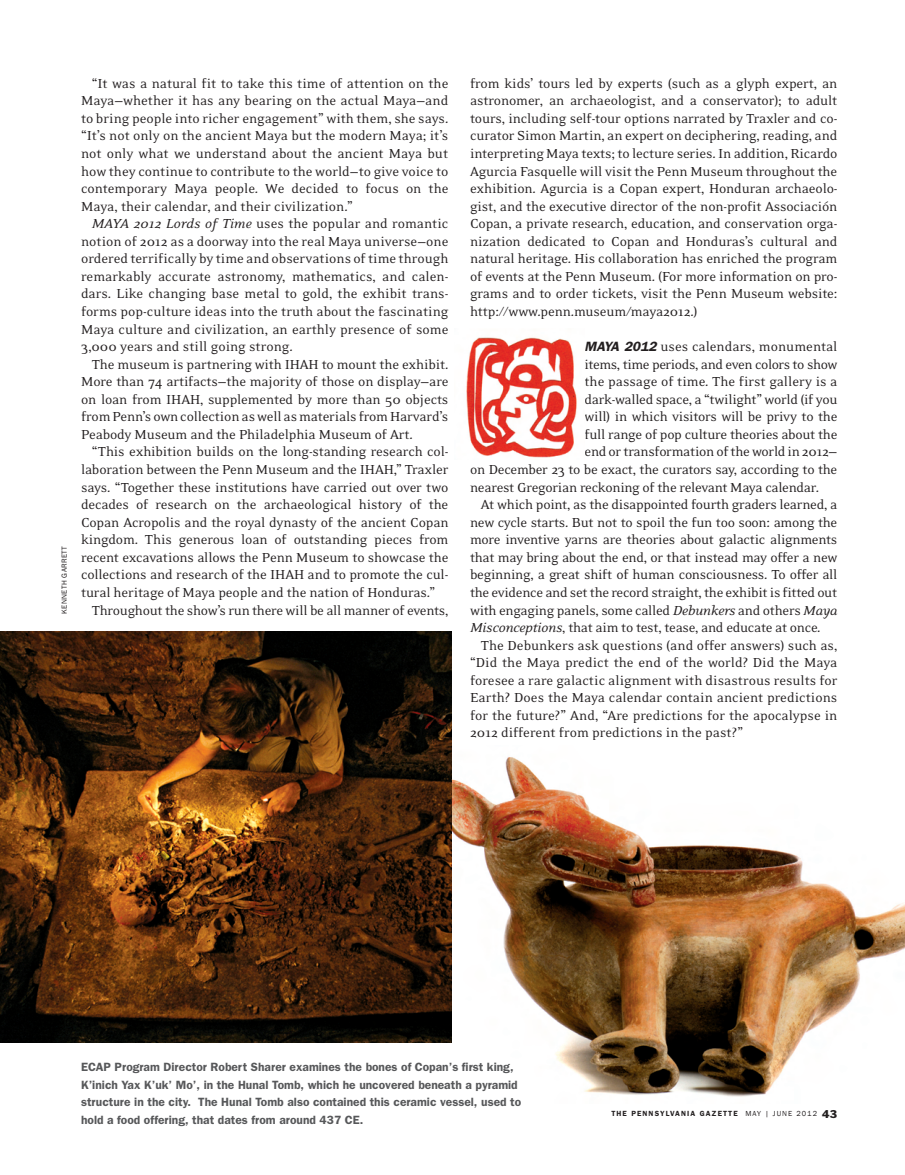
<style>
.page{position:relative;width:905px;height:1175px;background:#fff}
.page>*{position:absolute;margin:0;border:0;box-sizing:border-box;transform-origin:0 0}
.t1{font:15px/17.5px "Eidetic Neo";letter-spacing:-.02em;color:#231f20;text-align:justify}
.t2{font:15px "Eidetic Neo";color:#231f20}
.t3{font:600 12px/17.5px "Franklin Gothic";color:#57585a}
.t4{font:600 7.5px "Franklin Gothic";letter-spacing:.145em;color:#231f20}
.t5{font:7.5px "Franklin Gothic";letter-spacing:.05em;color:#231f20}
.s1{font-style:italic}
.s2{font-family:"Franklin Gothic";font-weight:600;font-style:italic;font-size:13.5px}
.s3{font-weight:400}
.s4{font-weight:400;font-size:10.5px}
</style>
<div class="page">
<img style="left:466px;top:337px;width:111px;height:121px">
<img style="left:426px;top:757px;width:478px;height:340px">
<img style="left:0;top:632px;width:452px;height:410px">
<p class="t5" style="left:60px;top:614px;width:69px;rotate:-90deg">KENNETH GARRETT</p>
<p class="t1" style="left:81px;top:76px;width:369px;text-indent:11px">“It was a natural fit to take this time of attention on the Maya—whether it has any bearing on the actual Maya—and to bring people into richer engagement” with them, she says. “It’s not only on the ancient Maya but the modern Maya; it’s not only what we understand about the ancient Maya but how they continue to contribute to the world—to give voice to contemporary Maya people. We decided to focus on the Maya, their calendar, and their civilization.”</p>
<p class="t1" style="left:81px;top:216px;width:369px;text-indent:11px"><span class="s1">MAYA 2012 Lords of Time</span> uses the popular and romantic notion of 2012 as a doorway into the real Maya universe—one ordered terrifically by time and observations of time through remarkably accurate astronomy, mathematics, and calen&shy;dars. Like changing base metal to gold, the exhibit trans&shy;forms pop-culture ideas into the truth about the fascinating Maya culture and civilization, an earthly presence of some 3,000 years and still going strong.</p>
<p class="t1" style="left:81px;top:356px;width:369px;text-indent:11px">The museum is partnering with IHAH to mount the exhibit.<br>More than 74 artifacts—the majority of those on display—are on loan from IHAH, supplemented by more than 50 objects from Penn’s own collection as well as materials from Harvard’s Peabody Museum and the Philadelphia Museum of Art.</p>
<p class="t1" style="left:81px;top:444px;width:369px;text-indent:11px">“This exhibition builds on the long-standing research col&shy;laboration between the Penn Museum and the IHAH,” Traxler says. “Together these institutions have carried out over two decades of research on the archaeological history of the Copan Acropolis and the royal dynasty of the ancient Copan kingdom. This generous loan of outstanding pieces from recent excavations allows the Penn Museum to showcase the collections and research of the IHAH and to promote the cul&shy;tural heritage of Maya people and the nation of Honduras.”</p>
<p class="t1" style="left:92px;top:602px;width:358px">Throughout the show’s run there will be all manner of events,</p>
<p class="t1" style="left:470px;top:76px;width:369px">from kids’ tours led by experts (such as a glyph expert, an astronomer, an archaeologist, and a conservator); to adult tours, including self-tour options narrated by Traxler and co&shy;curator Simon Martin, an expert on deciphering, reading, and interpreting Maya texts; to lecture series. In addition, Ricardo Agurcia Fasquelle will visit the Penn Museum throughout the exhibition. Agurcia is a Copan expert, Honduran archaeolo&shy;gist, and the executive director of the non-profit Associación Copan, a private research, education, and conservation orga&shy;nization dedicated to Copan and Honduras’s cultural and natural heritage. His collaboration has enriched the program of events at the Penn Museum. (For more information on pro&shy;grams and to order tickets, visit the Penn Museum website: http://www.penn.museum/maya2012.)</p>
<p class="t2" style="left:584px;top:341px;width:254px"><span class="s2">MAYA 2012</span> uses calendars, monumental</p>
<p class="t1" style="left:584px;top:356px;width:254px">items, time periods, and even colors to show</p>
<p class="t2" style="left:584px;top:376px;width:254px">the passage of time. The first gallery is a</p>
<p class="t1" style="left:584px;top:391px;width:254px">dark-walled space, a “twilight” world (if you</p>
<p class="t1" style="left:584px;top:409px;width:254px">will) in which visitors will be privy to the</p>
<p class="t1" style="left:584px;top:427px;width:254px">full range of pop culture theories about the</p>
<p class="t1" style="left:584px;top:444px;width:254px">end or transformation of the world in 2012—</p>
<p class="t1" style="left:470px;top:462px;width:369px">on December 23 to be exact, the curators say, according to the</p>
<p class="t1" style="left:470px;top:479px;width:351px">nearest Gregorian reckoning of the relevant Maya calendar.</p>
<p class="t1" style="left:481px;top:497px;width:358px">At which point, as the disappointed fourth graders learned, a</p>
<p class="t1" style="left:470px;top:514px;width:369px">new cycle starts. But not to spoil the fun too soon: among the</p>
<p class="t1" style="left:470px;top:532px;width:369px">more inventive yarns are theories about galactic alignments</p>
<p class="t1" style="left:470px;top:549px;width:369px">that may bring about the end, or that instead may offer a new</p>
<p class="t1" style="left:470px;top:567px;width:369px">beginning, a great shift of human consciousness. To offer all</p>
<p class="t1" style="left:470px;top:585px;width:369px">the evidence and set the record straight, the exhibit is fitted out</p>
<p class="t1" style="left:470px;top:602px;width:369px">with engaging panels, some called <span class="s1">Debunkers</span> and others <span class="s1">Maya</span></p>
<p class="t1" style="left:470px;top:620px;width:352px"><span class="s1">Misconceptions</span>, that aim to test, tease, and educate at once.</p>
<p class="t2" style="left:481px;top:639px;width:358px">The Debunkers ask questions (and offer answers) such as,</p>
<p class="t2" style="left:470px;top:657px;width:369px">“Did the Maya predict the end of the world? Did the Maya</p>
<p class="t2" style="left:470px;top:675px;width:369px">foresee a rare galactic alignment with disastrous results for</p>
<p class="t2" style="left:470px;top:692px;width:369px">Earth? Does the Maya calendar contain ancient predictions</p>
<p class="t2" style="left:470px;top:710px;width:369px">for the future?” And, “Are predictions for the apocalypse in</p>
<p class="t2" style="left:470px;top:727px;width:274px">2012 different from predictions in the past?”</p>
<p class="t3" style="left:81px;top:1059px;width:442px">ECAP Program Director Robert Sharer examines the bones of Copan’s first king, K’inich Yax K’uk’ Mo’, in the Hunal Tomb, which he uncovered beneath a pyramid structure in the city. The Hunal Tomb also contained this ceramic vessel, used to hold a food offering, that dates from around 437 CE.</p>
<p class="t4" style="left:611px;top:1110px;width:227px">THE PENNSYLVANIA GAZETTE <span class="s3">MAY | JUNE 2012</span> <span class="s4">43</span></p>
</div>
